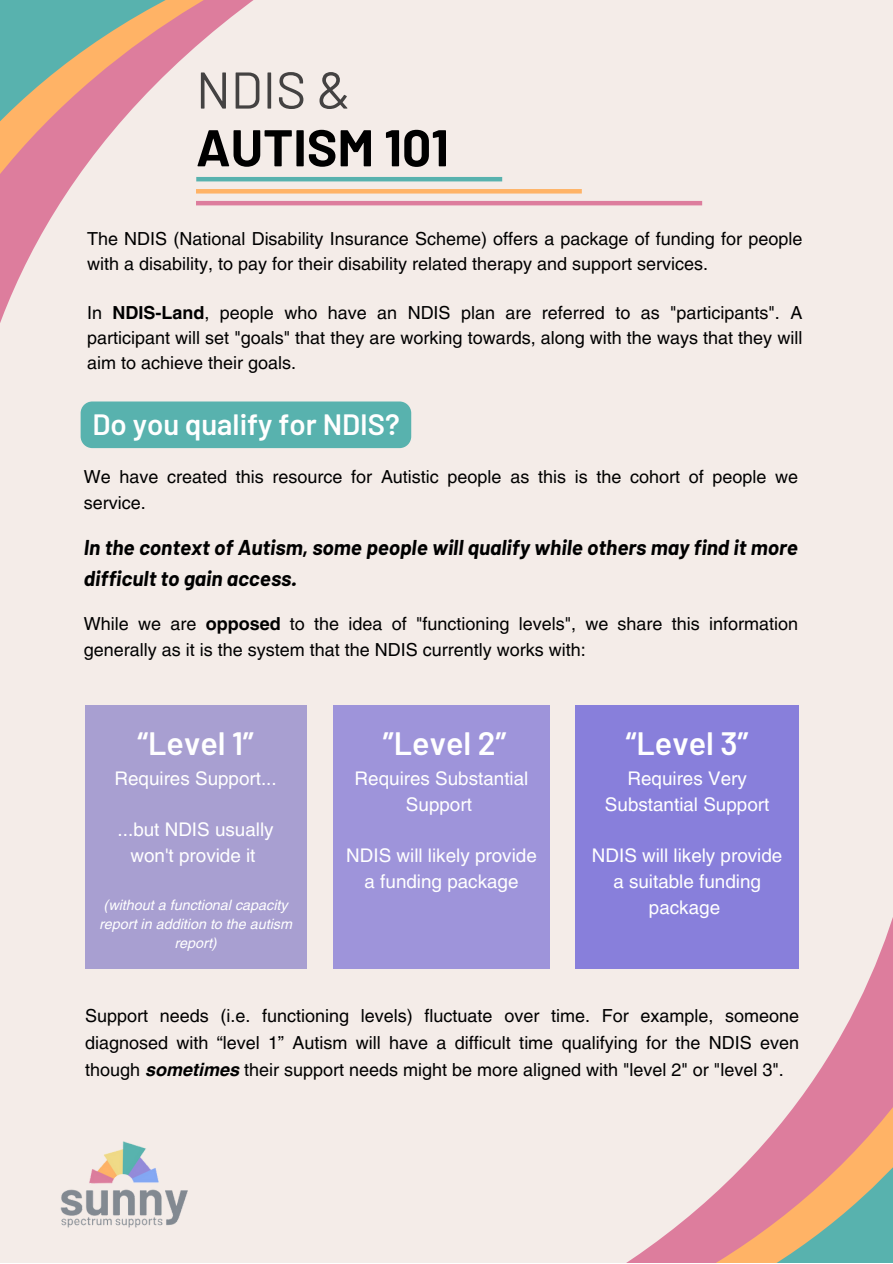
<style>
.page{position:relative;width:893px;height:1264px;background:#fff}
.page>*{position:absolute;margin:0;border:0;box-sizing:border-box;transform-origin:0 0}
.t1{font:700 51.6px "Barlow";color:#000}
.t2{font:51.6px "Barlow";color:#444242}
.t3{font:600 32.25px "Barlow";color:#fff}
.t4{font:600 29.4px "Barlow";color:#fff}
.t5{font:italic 700 21px/30.8px "Barlow";color:#000}
.t6{font:18.9px/25.8px "Helvetica LT Pro";color:#fff;text-align:center}
.t7{font:18px/24.8px "Helvetica LT Pro";color:#000}
.t8{font:italic 14.4px/19px "Helvetica LT Pro";color:#fff;text-align:center}
.s1{font-weight:700}
.s2{font-weight:700;font-style:italic}
</style>
<div class="page">
<div style="left:0;top:0;width:892px;height:1262px;background:#f4ece8"></div>
<svg style="left:0;top:0;width:500px;height:449px"></svg>
<svg style="left:385px;top:717px;width:507px;height:545px"></svg>
<div style="left:85px;top:705px;width:222px;height:263px;background:#a89fd1"></div>
<div style="left:333px;top:705px;width:216px;height:263px;background:#9e94da"></div>
<div style="left:575px;top:705px;width:224px;height:263px;background:#887fdb"></div>
<hr style="left:196px;top:177px;width:306px;height:4px;background:#58b2ae">
<hr style="left:196px;top:189px;width:385px;height:4px;background:#ffb366">
<hr style="left:196px;top:201px;width:506px;height:4px;background:#dd7d9d">
<img style="left:60px;top:1141px;width:128px;height:87px">
<div style="left:81px;top:401px;width:330px;height:47px;background:#58b2ae;border-radius:12px"></div>
<p class="t2" style="left:196px;top:57px;width:156px">NDIS &amp;</p>
<p class="t1" style="left:196px;top:115px;width:254px">AUTISM 101</p>
<p class="t7" style="left:87px;top:228px;width:716px">The NDIS (National Disability Insurance Scheme) offers a package of funding for people with a disability, to pay for their disability related therapy and support services.</p>
<p class="t7" style="left:87px;top:302px;width:716px;text-align:justify">In <span class="s1">NDIS-Land</span>, people who have an NDIS plan are referred to as "participants". A participant will set "goals" that they are working towards, along with the ways that they will aim to achieve their goals.</p>
<p class="t4" style="left:92px;top:406px;width:309px">Do you qualify for NDIS?</p>
<p class="t7" style="left:84px;top:465px;width:715px;line-height:26.2px">We have created this resource for Autistic people as this is the cohort of people we service.</p>
<p class="t5" style="left:84px;top:531px;width:715px">In the context of Autism, some people will qualify while others may find it more difficult to gain access.</p>
<p class="t7" style="left:84px;top:612px;width:715px;line-height:26.2px">While we are <span class="s1">opposed</span> to the idea of "functioning levels", we share this information generally as it is the system that the NDIS currently works with:</p>
<p class="t3" style="left:137px;top:723px;width:118px">“Level 1”</p>
<p class="t3" style="left:383px;top:723px;width:125px">”Level 2”</p>
<p class="t3" style="left:625px;top:723px;width:124px">“Level 3”</p>
<p class="t6" style="left:114px;top:767px;width:164px">Requires Support...</p>
<p class="t6" style="left:118px;top:818px;width:157px">...but NDIS usually won't provide it</p>
<p class="t8" style="left:99px;top:896px;width:194px">(without a functional capacity report in addition to the autism report)</p>
<p class="t6" style="left:354px;top:767px;width:175px">Requires Substantial<br>Support</p>
<p class="t6" style="left:346px;top:844px;width:192px">NDIS will likely provide a funding package</p>
<p class="t6" style="left:605px;top:767px;width:166px">Requires Very<br>Substantial Support</p>
<p class="t6" style="left:592px;top:844px;width:192px">NDIS will likely provide a suitable funding package</p>
<p class="t7" style="left:85px;top:1004px;width:715px;line-height:27px;text-align:justify">Support needs (i.e. functioning levels) fluctuate over time. For example, someone diagnosed with “level 1” Autism will have a difficult time qualifying for the NDIS even though <span class="s2">sometimes</span> their support needs might be more aligned with "level 2" or "level 3".</p>
</div>
